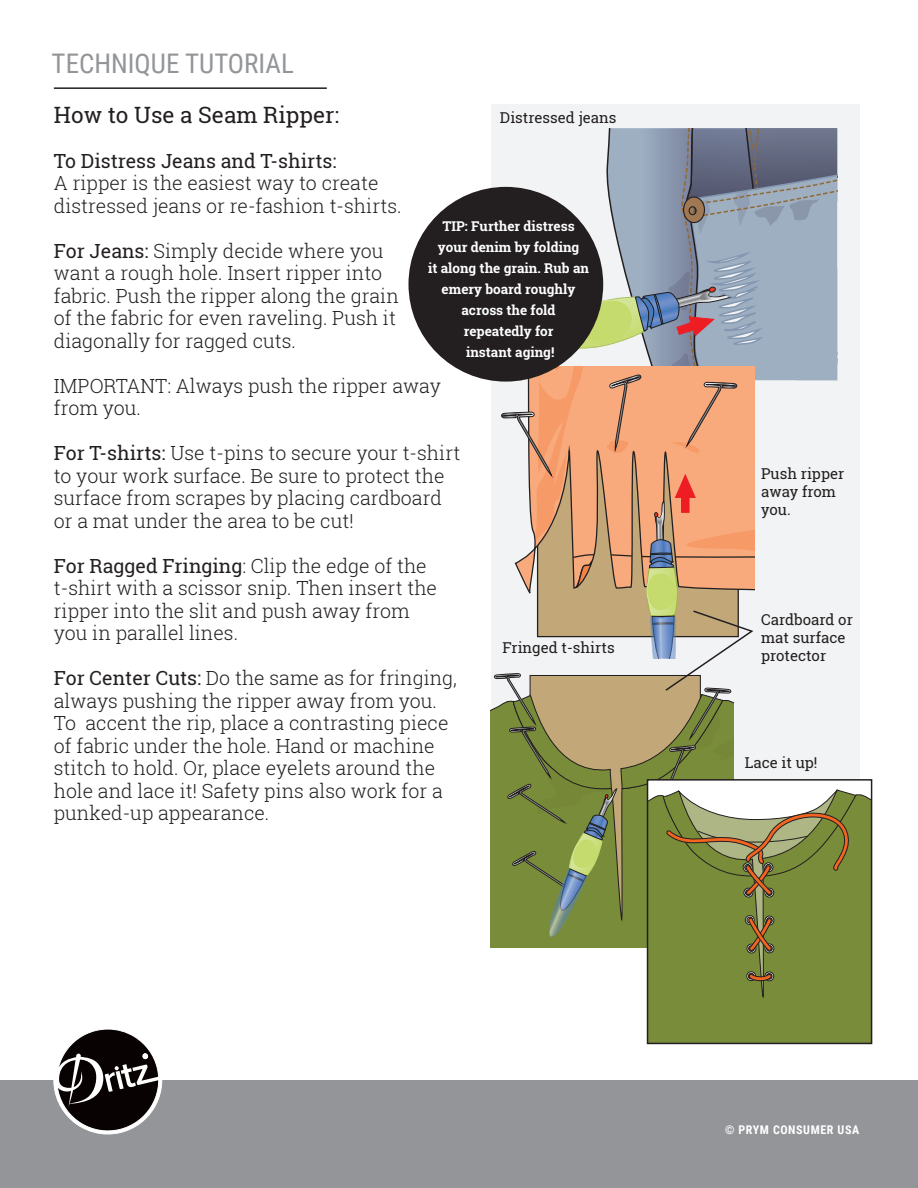
<style>
.page{position:relative;width:918px;height:1188px;background:#fff}
.page>*{position:absolute;margin:0;border:0;box-sizing:border-box;transform-origin:0 0}
.t1{font:27px "Roboto Condensed";color:#939598}
.t2{font:22.5px "Roboto Slab";color:#231f20}
.t3{font:300 19.5px/22.5px "Roboto Slab";color:#231f20}
.t4{font:19.5px "Roboto Slab";color:#231f20}
.t5{font:15px/18px "Roboto Slab";color:#231f20}
.t6{font:700 13.5px/21px "Roboto Slab";color:#fff;text-align:center}
.t7{font:700 12px "Roboto Condensed";letter-spacing:.05em;color:#fff}
.s1{font-weight:400}
</style>
<div class="page">
<div style="left:491px;top:104px;width:368px;height:830px;background:#f2f3f4"></div>
<div style="left:0;top:1080px;width:918px;height:108px;background:#939598"></div>
<svg style="left:53px;top:1029px;width:110px;height:106px"></svg>
<hr style="left:54px;top:87px;width:273px;height:2px;background:#231f20">
<div style="left:650px;top:793px;width:219px;height:248px;background:#788c39"></div>
<div style="left:647px;top:779px;width:225px;height:265px;border:2px solid #231f20"></div>
<div style="left:408px;top:187px;width:195px;height:195px;background:#231f20;border-radius:50%"></div>
<svg style="left:494px;top:128px;width:363px;height:891px"></svg>
<h1 class="t1" style="left:52px;top:45px;width:244px">TECHNIQUE TUTORIAL</h1>
<p class="t2" style="left:54px;top:99px;width:287px">How to Use a Seam Ripper:</p>
<p class="t4" style="left:54px;top:147px;width:284px">To Distress Jeans and T-shirts:</p>
<p class="t3" style="left:54px;top:171px;width:349px">A ripper is the easiest way to create distressed jeans or re-fashion t-shirts.</p>
<p class="t3" style="left:54px;top:239px;width:347px"><span class="s1">For Jeans:</span> Simply decide where you want a rough hole. Insert ripper into fabric. Push the ripper along the grain of the fabric for even raveling. Push it diagonally for ragged cuts.</p>
<p class="t3" style="left:54px;top:374px;width:389px">IMPORTANT: Always push the ripper away from you.</p>
<p class="t3" style="left:54px;top:441px;width:408px"><span class="s1">For T-shirts:</span> Use t-pins to secure your t-shirt to your work surface. Be sure to protect the surface from scrapes by placing cardboard or a mat under the area to be cut!</p>
<p class="t3" style="left:54px;top:554px;width:385px"><span class="s1">For Ragged Fringing</span>: Clip the edge of the t-shirt with a scissor snip. Then insert the ripper into the slit and push away from you in parallel lines.</p>
<p class="t3" style="left:54px;top:666px;width:405px"><span class="s1">For Center Cuts:</span> Do the same as for fringing, always pushing the ripper away from you.<br>To accent the rip, place a contrasting piece of fabric under the hole. Hand or machine stitch to hold. Or, place eyelets around the hole and lace it! Safety pins also work for a punked-up appearance.</p>
<p class="t5" style="left:500px;top:108px;width:118px">Distressed jeans</p>
<p class="t6" style="left:428px;top:215px;width:162px">TIP: Further distress your denim by folding<br>it along the grain. Rub an emery board roughly across the fold repeatedly for<br>instant aging!</p>
<p class="t5" style="left:502px;top:638px;width:114px">Fringed t-shirts</p>
<p class="t5" style="left:761px;top:464px;width:85px">Push ripper away from you.</p>
<p class="t5" style="left:761px;top:610px;width:93px">Cardboard or mat surface protector</p>
<p class="t5" style="left:745px;top:753px;width:74px">Lace it up!</p>
<p class="t7" style="left:725px;top:1121px;width:136px">© PRYM CONSUMER USA</p>
</div>
